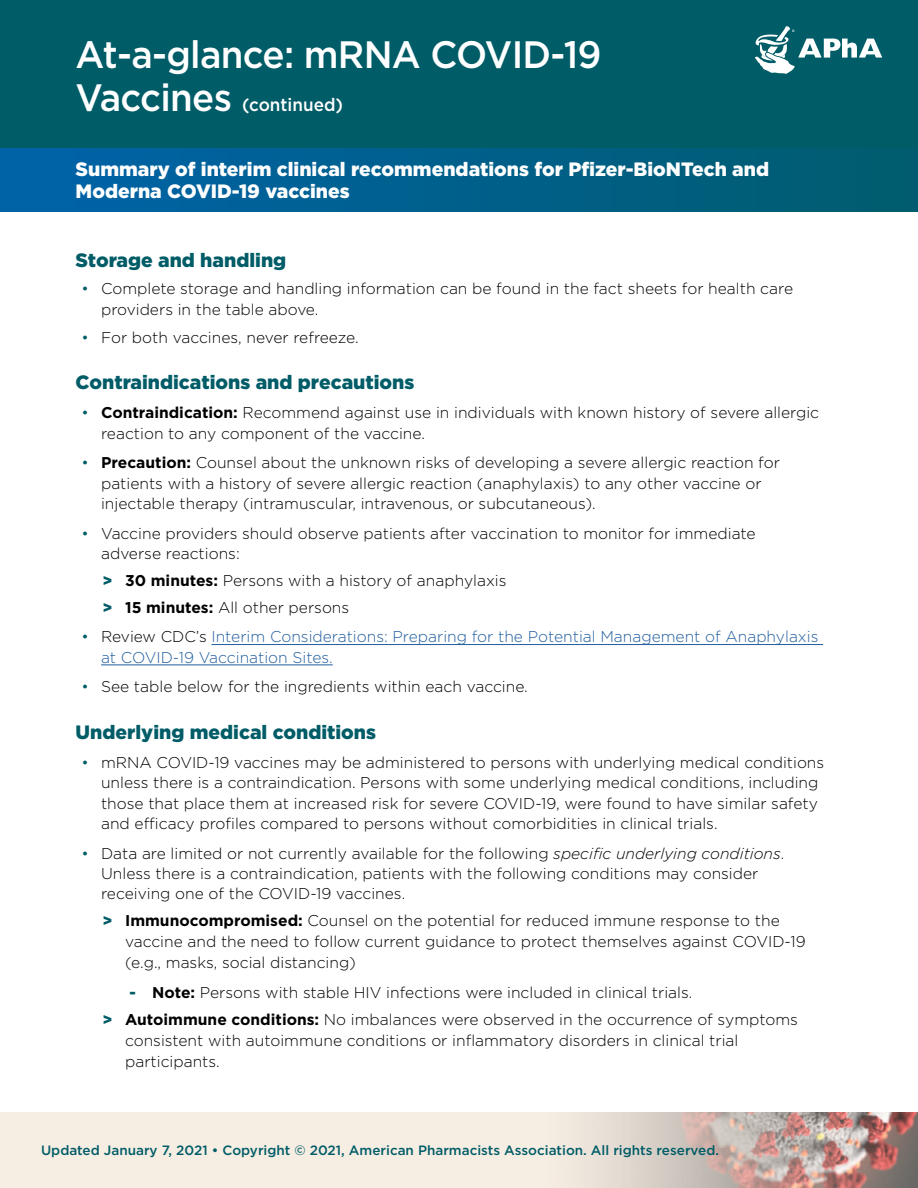
<style>
.page{position:relative;width:918px;height:1188px;background:#fff}
.page>*{position:absolute;margin:0;border:0;box-sizing:border-box;transform-origin:0 0}
.t1{font:500 38.1px "Gotham";letter-spacing:-.02em;color:#fff;scale:.96 1}
.t2{font:900 19.35px/22.5px "Gotham";color:#fff}
.t3{font:900 19.35px "Gotham";color:#005c67}
.t4{font:500 18px "Gotham";color:#fff;scale:.95 1}
.t5{font:300 15.6px/20.4px "Gotham";color:#000}
.t6{font:300 15.6px/20.4px "Gotham";color:#215e9e}
.t7{font:500 13.5px "Gotham";color:#005c67}
.s1{font-size:38.1px}
.s2{color:#005c67}
.s3{font-weight:700}
.s4{font-weight:900;color:#005c67}
.s5{color:#000}
.s6{font-style:italic}
</style>
<div class="page">
<div style="left:0;top:0;width:918px;height:212px;background:#005c67"></div>
<svg style="left:755px;top:26px;width:127px;height:48px"></svg>
<div style="left:0;top:1112px;width:918px;height:76px;background:#f6ede3"></div>
<img style="left:592px;top:1112px;width:326px;height:76px">
<div style="left:0;top:148px;width:918px;height:64px;background:linear-gradient(to right,#0063a9,#005c6e)"></div>
<hr style="left:211px;top:644px;width:612px;height:1px;background:#215e9e">
<hr style="left:101px;top:665px;width:232px;height:1px;background:#215e9e">
<h1 class="t1" style="left:76px;top:30px;width:549px">At-a-glance: mRNA COVID-19</h1>
<p class="t4" style="left:76px;top:93px;width:283px"><span class="s1">Vaccines</span> (continued)</p>
<p class="t2" style="left:76px;top:157px;width:695px">Summary of interim clinical recommendations for Pfizer-BioNTech and<br>Moderna COVID-19 vaccines</p>
<p class="t3" style="left:76px;top:248px;width:212px">Storage and handling</p>
<p class="t5" style="left:101px;top:279px;width:694px;text-indent:-19px"><span class="s2">•</span> Complete storage and handling information can be found in the fact sheets for health care providers in the table above.</p>
<p class="t5" style="left:82px;top:327px;width:279px"><span class="s2">•</span> For both vaccines, never refreeze.</p>
<p class="t3" style="left:76px;top:371px;width:340px">Contraindications and precautions</p>
<p class="t5" style="left:101px;top:403px;width:720px;text-indent:-19px"><span class="s2">•</span> <span class="s3">Contraindication:</span> Recommend against use in individuals with known history of severe allergic reaction to any component of the vaccine.</p>
<p class="t5" style="left:101px;top:452px;width:680px;text-indent:-19px"><span class="s2">•</span> <span class="s3">Precaution:</span> Counsel about the unknown risks of developing a severe allergic reaction for patients with a history of severe allergic reaction (anaphylaxis) to any other vaccine or injectable therapy (intramuscular, intravenous, or subcutaneous).</p>
<p class="t5" style="left:101px;top:523px;width:656px;text-indent:-20px"><span class="s2">•</span> Vaccine providers should observe patients after vaccination to monitor for immediate adverse reactions:</p>
<p class="t5" style="left:103px;top:567px;width:405px;line-height:27px"><span class="s4">&gt;</span> <span class="s3">30 minutes:</span> Persons with a history of anaphylaxis <span class="s4">&gt;</span> <span class="s3">15 minutes:</span> All other persons</p>
<p class="t6" style="left:101px;top:627px;width:719px;text-indent:-19px"><span class="s2">•</span> <span class="s5">Review CDC’s</span> Interim Considerations: Preparing for the Potential Management of Anaphylaxis at COVID-19 Vaccination Sites.</p>
<p class="t5" style="left:82px;top:676px;width:448px"><span class="s2">•</span> See table below for the ingredients within each vaccine.</p>
<p class="t3" style="left:76px;top:721px;width:302px">Underlying medical conditions</p>
<p class="t5" style="left:101px;top:752px;width:725px;text-indent:-19px"><span class="s2">•</span> mRNA COVID-19 vaccines may be administered to persons with underlying medical conditions unless there is a contraindication. Persons with some underlying medical conditions, including those that place them at increased risk for severe COVID-19, were found to have similar safety and efficacy profiles compared to persons without comorbidities in clinical trials.</p>
<p class="t5" style="left:101px;top:843px;width:685px;text-indent:-19px"><span class="s2">•</span> Data are limited or not currently available for the following <span class="s6">specific underlying conditions</span>.<br>Unless there is a contraindication, patients with the following conditions may consider receiving one of the COVID-19 vaccines.</p>
<p class="t5" style="left:125px;top:910px;width:682px;line-height:21px;text-indent:-23px"><span class="s4">&gt;</span> <span class="s3">Immunocompromised:</span> Counsel on the potential for reduced immune response to the vaccine and the need to follow current guidance to protect themselves against COVID-19 (e.g., masks, social distancing)</p>
<p class="t5" style="left:103px;top:979px;width:697px;line-height:27px;text-indent:27px"><span class="s4">-</span> <span class="s3">Note:</span> Persons with stable HIV infections were included in clinical trials.<br><span class="s4">&gt;</span> <span class="s3">Autoimmune conditions:</span> No imbalances were observed in the occurrence of symptoms</p>
<p class="t5" style="left:125px;top:1030px;width:615px;line-height:21px">consistent with autoimmune conditions or inflammatory disorders in clinical trial participants.</p>
<p class="t7" style="left:41px;top:1142px;width:679px">Updated January 7, 2021 • Copyright © 2021, American Pharmacists Association. All rights reserved.</p>
</div>
